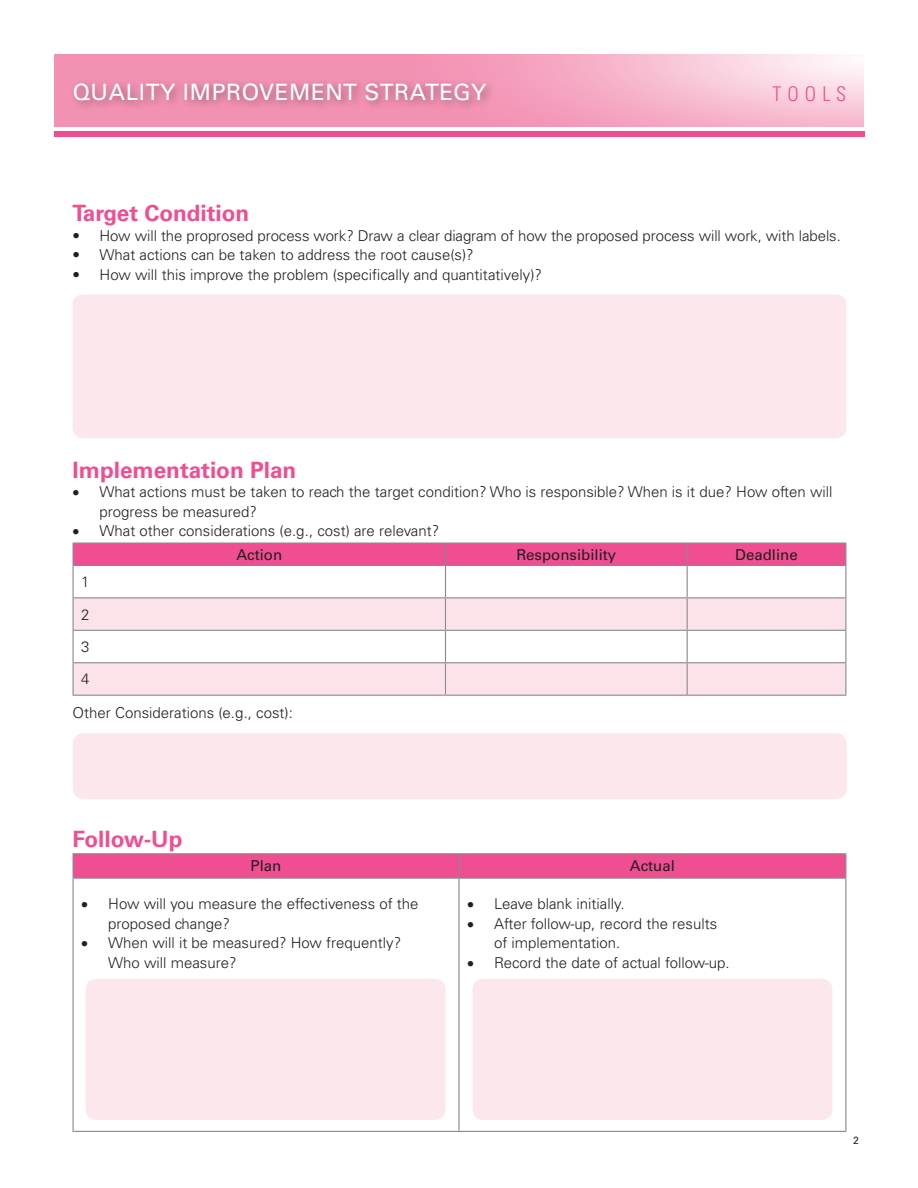
<style>
.page{position:relative;width:918px;height:1188px;background:#fff}
.page>*{position:absolute;margin:0;border:0;box-sizing:border-box;transform-origin:0 0}
.t1{font:700 22.5px "Univers LT Std";color:#ef4e91}
.t2{font:22.5px "Univers LT Std";letter-spacing:.03em;color:#fff}
.t3{font:300 condensed 20.25px "Univers LT Std";letter-spacing:.3em;color:#ef4e91}
.t4{font:300 15px/19.5px "Univers LT Std";color:#231f20}
.t5{font:15px "Univers LT Std";color:#231f20}
.t6{font:10.5px "Univers LT Std";color:#231f20}
.s1{font-weight:400}
</style>
<div class="page">
<div style="left:69px;top:78px;width:427px;height:33px;background:#231f20;opacity:.45"></div>
<div style="left:55px;top:131px;width:810px;height:5px;background:#ef4e91"></div>
<svg style="left:74px;top:598px;width:771px;height:97px;fill:#fce3ea"></svg>
<hr style="left:73px;top:542px;width:372px;height:2px;background:#8a8a8e">
<hr style="left:446px;top:542px;width:241px;height:2px;background:#8a8a8e">
<hr style="left:687px;top:542px;width:159px;height:2px;background:#8a8a8e">
<svg style="left:73px;top:543px;width:773px;height:22px;background:#eb5090"></svg>
<hr style="left:73px;top:565px;width:372px;height:1px;background:#8a8a8e">
<hr style="left:73px;top:566px;width:1px;height:31px;background:#8a8a8e">
<hr style="left:446px;top:565px;width:241px;height:1px;background:#8a8a8e">
<hr style="left:445px;top:566px;width:1px;height:31px;background:#8a8a8e">
<hr style="left:687px;top:565px;width:159px;height:1px;background:#8a8a8e">
<hr style="left:687px;top:566px;width:1px;height:31px;background:#8a8a8e">
<hr style="left:845px;top:566px;width:1px;height:31px;background:#8a8a8e">
<hr style="left:73px;top:597px;width:372px;height:1px;background:#8a8a8e">
<hr style="left:73px;top:598px;width:1px;height:32px;background:#8a8a8e">
<hr style="left:446px;top:597px;width:241px;height:1px;background:#8a8a8e">
<hr style="left:445px;top:598px;width:1px;height:32px;background:#8a8a8e">
<hr style="left:687px;top:597px;width:159px;height:1px;background:#8a8a8e">
<hr style="left:687px;top:598px;width:1px;height:32px;background:#8a8a8e">
<hr style="left:845px;top:598px;width:1px;height:32px;background:#8a8a8e">
<hr style="left:73px;top:630px;width:372px;height:1px;background:#8a8a8e">
<hr style="left:73px;top:631px;width:1px;height:31px;background:#8a8a8e">
<hr style="left:446px;top:630px;width:241px;height:1px;background:#8a8a8e">
<hr style="left:445px;top:631px;width:1px;height:31px;background:#8a8a8e">
<hr style="left:687px;top:630px;width:159px;height:1px;background:#8a8a8e">
<hr style="left:687px;top:631px;width:1px;height:31px;background:#8a8a8e">
<hr style="left:845px;top:631px;width:1px;height:31px;background:#8a8a8e">
<hr style="left:73px;top:662px;width:372px;height:1px;background:#8a8a8e">
<hr style="left:73px;top:663px;width:1px;height:32px;background:#8a8a8e">
<hr style="left:446px;top:662px;width:241px;height:1px;background:#8a8a8e">
<hr style="left:445px;top:663px;width:1px;height:32px;background:#8a8a8e">
<hr style="left:687px;top:662px;width:159px;height:1px;background:#8a8a8e">
<hr style="left:687px;top:663px;width:1px;height:32px;background:#8a8a8e">
<hr style="left:845px;top:663px;width:1px;height:32px;background:#8a8a8e">
<hr style="left:73px;top:695px;width:372px;height:1px;background:#8a8a8e">
<hr style="left:446px;top:695px;width:241px;height:1px;background:#8a8a8e">
<hr style="left:687px;top:695px;width:159px;height:1px;background:#8a8a8e">
<hr style="left:73px;top:853px;width:386px;height:1px;background:#8a8a8e">
<hr style="left:459px;top:853px;width:387px;height:1px;background:#8a8a8e">
<svg style="left:73px;top:854px;width:773px;height:24px;background:#eb5090"></svg>
<hr style="left:73px;top:878px;width:386px;height:1px;background:#8a8a8e">
<hr style="left:73px;top:879px;width:1px;height:252px;background:#8a8a8e">
<hr style="left:459px;top:878px;width:387px;height:1px;background:#8a8a8e">
<hr style="left:458px;top:879px;width:2px;height:252px;background:#8a8a8e">
<hr style="left:845px;top:879px;width:1px;height:252px;background:#8a8a8e">
<hr style="left:73px;top:1131px;width:386px;height:1px;background:#8a8a8e">
<hr style="left:459px;top:1131px;width:387px;height:1px;background:#8a8a8e">
<div style="left:73px;top:294px;width:773px;height:144px;background:#fce2e9;border-radius:11px"></div>
<div style="left:73px;top:733px;width:774px;height:66px;background:#fce2e9;border-radius:11px"></div>
<div style="left:86px;top:979px;width:360px;height:141px;background:#fce2e9;border-radius:11px"></div>
<div style="left:472px;top:979px;width:360px;height:141px;background:#fce2e9;border-radius:11px"></div>
<h1 class="t2" style="left:73px;top:78px;width:415px">QUALITY IMPROVEMENT STRATEGY</h1>
<h2 class="t3" style="left:773px;top:82px;width:75px">TOOLS</h2>
<h1 class="t1" style="left:73px;top:200px;width:178px">Target Condition</h1>
<p class="t4" style="left:73px;top:226px;width:770px">• How will the proprosed process work? Draw a clear diagram of how the proposed process will work, with labels.</p>
<p class="t4" style="left:73px;top:245px;width:403px">• What actions can be taken to address the root cause(s)?</p>
<p class="t4" style="left:73px;top:265px;width:471px">• How will this improve the problem (specifically and quantitatively)?</p>
<h1 class="t1" style="left:73px;top:457px;width:225px">Implementation Plan</h1>
<p class="t4" style="left:100px;top:482px;width:735px;text-indent:-27px">• What actions must be taken to reach the target condition? Who is responsible? When is it due? How often will progress be measured?</p>
<p class="t4" style="left:73px;top:520px;width:368px;line-height:23.2px;text-align:center">• What other considerations (e.g., cost) are relevant?<br><span class="s1">Action</span></p>
<p class="t5" style="left:516px;top:545px;width:101px">Responsibility</p>
<p class="t5" style="left:735px;top:545px;width:64px">Deadline</p>
<p class="t4" style="left:81px;top:566px;width:10px;line-height:32.4px;text-align:justify">1<br>2<br>3<br>4</p>
<p class="t4" style="left:73px;top:703px;width:222px">Other Considerations (e.g., cost):</p>
<h1 class="t1" style="left:73px;top:826px;width:112px">Follow-Up</h1>
<p class="t5" style="left:251px;top:857px;width:32px">Plan</p>
<p class="t5" style="left:630px;top:857px;width:46px">Actual</p>
<p class="t4" style="left:108px;top:894px;width:312px;text-indent:-27px">• How will you measure the effectiveness of the proposed change?</p>
<p class="t4" style="left:108px;top:933px;width:295px;text-indent:-27px">• When will it be measured? How frequently?<br>Who will measure?</p>
<p class="t4" style="left:467px;top:894px;width:159px">• Leave blank initially.</p>
<p class="t4" style="left:494px;top:913px;width:225px;text-indent:-27px">• After follow-up, record the results of implementation.</p>
<p class="t4" style="left:467px;top:952px;width:264px">• Record the date of actual follow-up.</p>
<p class="t6" style="left:853px;top:1134px;width:7px">2</p>
</div>
